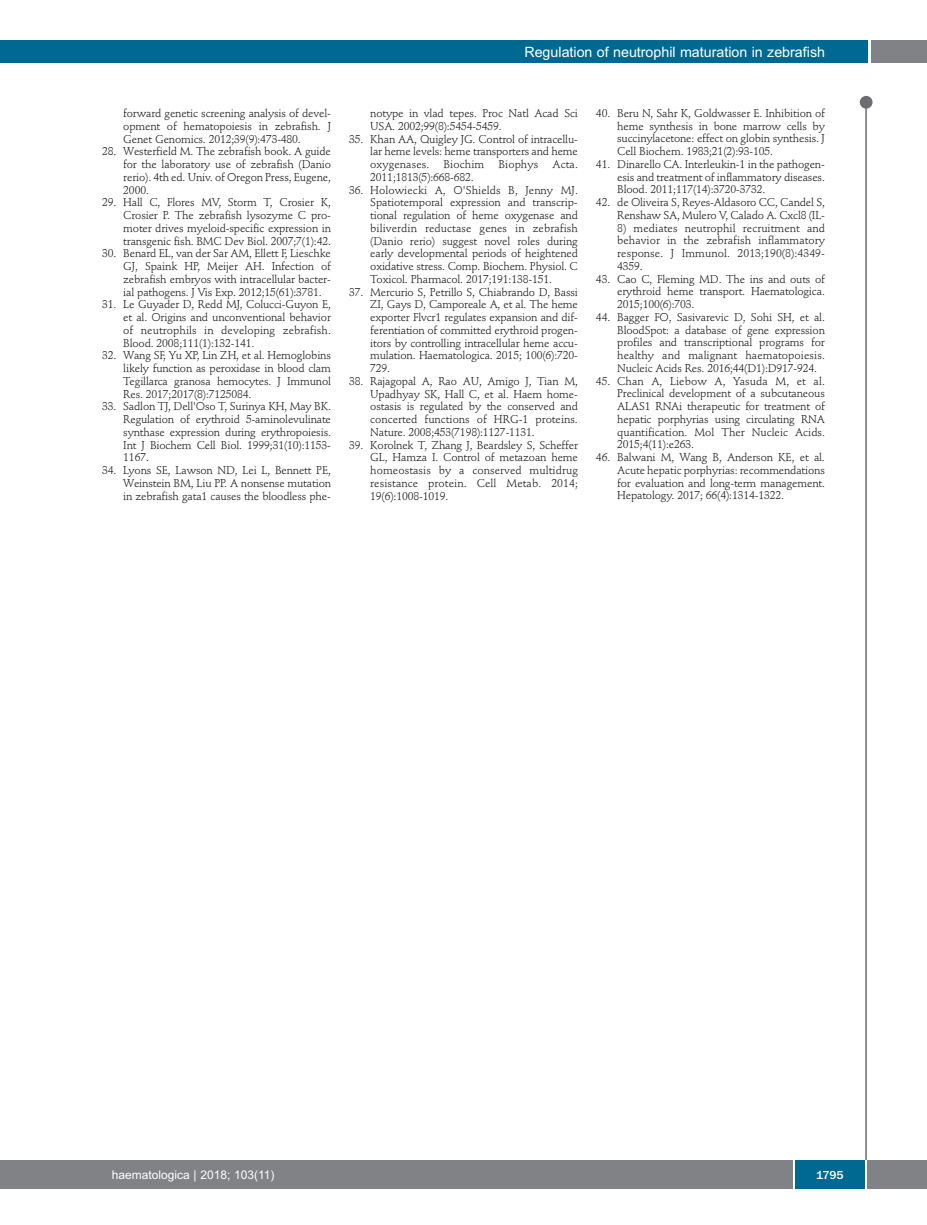
<style>
.page{position:relative;width:927px;height:1225px;background:#fff}
.page>*{position:absolute;margin:0;border:0;box-sizing:border-box;transform-origin:0 0}
.t1{font:14.25px "Arial";color:#fff}
.t2{font:12px "Arial";color:#fff}
.t3{font:500 12px "Franklin Gothic";color:#fff}
.t4{font:11.25px/12.8px "Stempel Schneidler";letter-spacing:-.015em;color:#231f20;text-align:justify}
.t5{font:11.25px "Stempel Schneidler";letter-spacing:.005em;color:#231f20}
</style>
<div class="page">
<div style="left:860px;top:96px;width:12px;height:13px;background:#6c6d70;border-radius:50%"></div>
<hr style="left:865px;top:98px;width:2px;height:1062px;background:#6c6d70">
<div style="left:871px;top:40px;width:56px;height:22px;background:#808285"></div>
<div style="left:18px;top:40px;width:849px;height:22px;background:#006991"></div>
<div style="left:17px;top:1160px;width:910px;height:28px;background:#808285"></div>
<div style="left:795px;top:1160px;width:70px;height:28px;background:#006991"></div>
<hr style="left:793px;top:1160px;width:2px;height:28px;background:#fff">
<hr style="left:865px;top:1160px;width:2px;height:28px;background:#fff">
<div style="left:0;top:40px;width:19px;height:22px;background:#006991"></div>
<div style="left:0;top:1160px;width:18px;height:28px;background:#808285"></div>
<p class="t1" style="left:524px;top:44px;width:302px">Regulation of neutrophil maturation in zebrafish</p>
<p class="t4" style="left:123px;top:108px;width:209px">forward genetic screening analysis of devel&shy;opment of hematopoiesis in zebrafish. J Genet Genomics. 2012;39(9):473-480.</p>
<p class="t4" style="left:123px;top:146px;width:209px;text-indent:-21px">28. Westerfield M. The zebrafish book. A guide for the laboratory use of zebrafish (Danio rerio). 4th ed. Univ. of Oregon Press, Eugene, 2000.</p>
<p class="t4" style="left:123px;top:197px;width:209px;text-indent:-21px">29. Hall C, Flores MV, Storm T, Crosier K, Crosier P. The zebrafish lysozyme C pro&shy;moter drives myeloid-specific expression in transgenic fish. BMC Dev Biol. 2007;7(1):42.</p>
<p class="t4" style="left:123px;top:248px;width:209px;text-indent:-21px">30. Benard EL, van der Sar AM, Ellett F, Lieschke GJ, Spaink HP, Meijer AH. Infection of zebrafish embryos with intracellular bacter&shy;ial pathogens. J Vis Exp. 2012;15(61):3781.</p>
<p class="t4" style="left:123px;top:299px;width:209px;text-indent:-21px">31. Le Guyader D, Redd MJ, Colucci-Guyon E, et al. Origins and unconventional behavior of neutrophils in developing zebrafish.<br>Blood. 2008;111(1):132-141.</p>
<p class="t4" style="left:123px;top:350px;width:209px;text-indent:-21px">32. Wang SF, Yu XP, Lin ZH, et al. Hemoglobins likely function as peroxidase in blood clam Tegillarca granosa hemocytes. J Immunol Res. 2017;2017(8):7125084.</p>
<p class="t4" style="left:123px;top:401px;width:209px;text-indent:-21px">33. Sadlon TJ, Dell'Oso T, Surinya KH, May BK.<br>Regulation of erythroid 5-aminolevulinate synthase expression during erythropoiesis.<br>Int J Biochem Cell Biol. 1999;31(10):1153- 1167.</p>
<p class="t4" style="left:123px;top:465px;width:209px;text-indent:-21px">34. Lyons SE, Lawson ND, Lei L, Bennett PE, Weinstein BM, Liu PP. A nonsense mutation in zebrafish gata1 causes the bloodless phe-</p>
<p class="t4" style="left:370px;top:108px;width:209px">notype in vlad tepes. Proc Natl Acad Sci<br>USA. 2002;99(8):5454-5459.</p>
<p class="t4" style="left:370px;top:133px;width:209px;text-indent:-21px">35. Khan AA, Quigley JG. Control of intracellu&shy;lar heme levels: heme transporters and heme oxygenases.</p>
<p class="t5" style="left:444px;top:159px;width:42px">Biochim</p>
<p class="t5" style="left:498px;top:159px;width:41px">Biophys</p>
<p class="t4" style="left:553px;top:159px;width:27px">Acta.</p>
<p class="t4" style="left:370px;top:172px;width:105px">2011;1813(5):668-682.</p>
<p class="t4" style="left:370px;top:184px;width:209px;text-indent:-21px">36. Holowiecki A, O'Shields B, Jenny MJ.<br>Spatiotemporal expression and transcrip&shy;tional regulation of heme oxygenase and biliverdin reductase genes in zebrafish (Danio rerio) suggest novel roles during early developmental periods of heightened oxidative stress. Comp. Biochem. Physiol. C Toxicol. Pharmacol. 2017;191:138-151.</p>
<p class="t4" style="left:370px;top:286px;width:209px;text-indent:-21px">37. Mercurio S, Petrillo S, Chiabrando D, Bassi ZI, Gays D, Camporeale A, et al. The heme exporter Flvcr1 regulates expansion and dif&shy;ferentiation of committed erythroid progen&shy;itors by controlling intracellular heme accu&shy;mulation. Haematologica. 2015; 100(6):720- 729.</p>
<p class="t4" style="left:370px;top:376px;width:209px;text-indent:-21px">38. Rajagopal A, Rao AU, Amigo J, Tian M, Upadhyay SK, Hall C, et al. Haem home&shy;ostasis is regulated by the conserved and concerted functions of HRG-1 proteins.<br>Nature. 2008;453(7198):1127-1131.</p>
<p class="t4" style="left:370px;top:439px;width:209px;text-indent:-21px">39. Korolnek T, Zhang J, Beardsley S, Scheffer GL, Hamza I. Control of metazoan heme homeostasis by a conserved multidrug resistance protein. Cell Metab. 2014; 19(6):1008-1019.</p>
<p class="t4" style="left:617px;top:108px;width:209px;text-indent:-21px">40. Beru N, Sahr K, Goldwasser E. Inhibition of heme synthesis in bone marrow cells by succinylacetone: effect on globin synthesis. J Cell Biochem. 1983;21(2):93-105.</p>
<p class="t4" style="left:617px;top:159px;width:209px;text-indent:-21px">41. Dinarello CA. Interleukin-1 in the pathogen&shy;esis and treatment of inflammatory diseases.<br>Blood. 2011;117(14):3720-3732.</p>
<p class="t4" style="left:596px;top:197px;width:230px;text-align:right">42. de Oliveira S, Reyes-Aldasoro CC, Candel S,<br>Renshaw SA, Mulero V, Calado A. Cxcl8 (IL-</p>
<p class="t4" style="left:617px;top:222px;width:209px">8) mediates neutrophil recruitment and behavior in the zebrafish inflammatory response. J Immunol. 2013;190(8):4349- 4359.</p>
<p class="t4" style="left:617px;top:273px;width:209px;text-indent:-21px">43. Cao C, Fleming MD. The ins and outs of erythroid heme transport. Haematologica.<br>2015;100(6):703.</p>
<p class="t4" style="left:617px;top:312px;width:209px;text-indent:-21px">44. Bagger FO, Sasivarevic D, Sohi SH, et al.<br>BloodSpot: a database of gene expression profiles and transcriptional programs for healthy and malignant haematopoiesis.<br>Nucleic Acids Res. 2016;44(D1):D917-924.</p>
<p class="t4" style="left:617px;top:375px;width:209px;text-indent:-21px">45. Chan A, Liebow A, Yasuda M, et al.<br>Preclinical development of a subcutaneous ALAS1 RNAi therapeutic for treatment of hepatic porphyrias using circulating RNA quantification. Mol Ther Nucleic Acids.<br>2015;4(11):e263.</p>
<p class="t4" style="left:617px;top:452px;width:209px;text-indent:-21px">46. Balwani M, Wang B, Anderson KE, et al.<br>Acute hepatic porphyrias: recommendations for evaluation and long-term management.<br>Hepatology. 2017; 66(4):1314-1322.</p>
<p class="t2" style="left:112px;top:1167px;width:164px">haematologica | 2018; 103(11)</p>
<p class="t3" style="left:816px;top:1167px;width:29px">1795</p>
</div>
